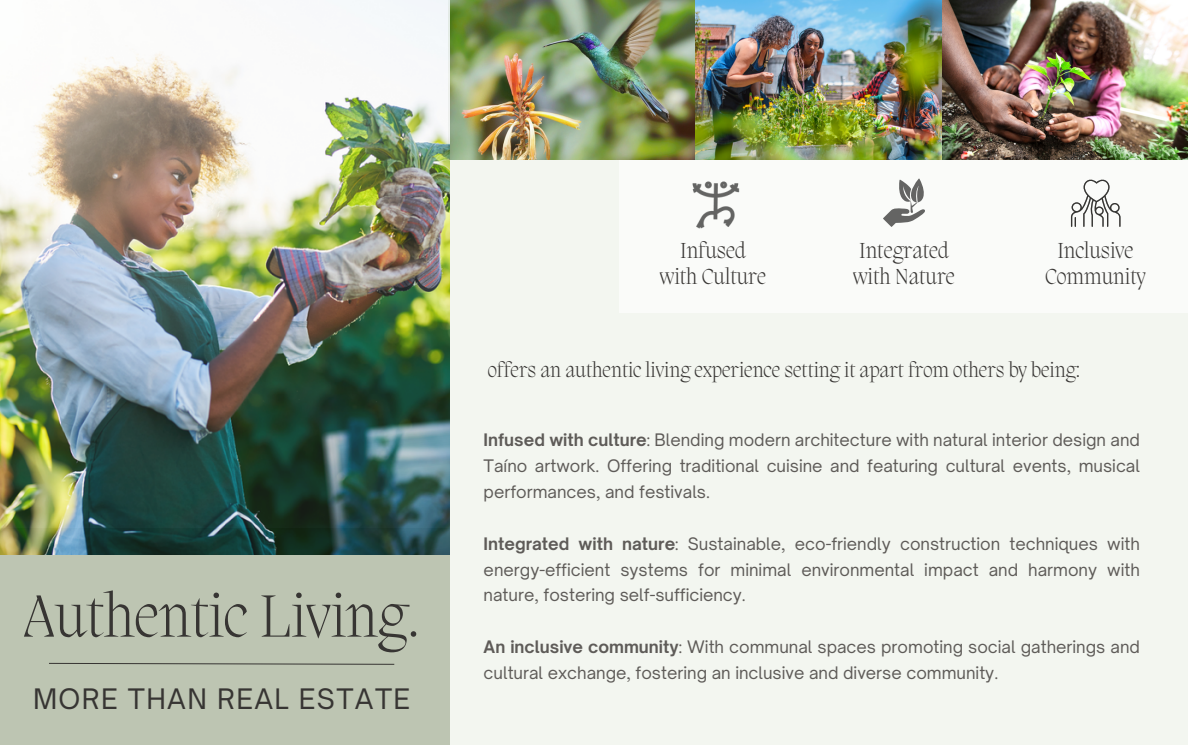
<style>
.page{position:relative;width:1188px;height:745px;background:#f3f6f0}
.page>*{position:absolute;margin:0;border:0;box-sizing:border-box;transform-origin:0 0}
.t1{font:200 61.05px "Migra";color:#373533}
.t2{font:27px "Open Sauce One";letter-spacing:.05em;color:#373533}
.t3{font:200 22.2px "Migra";color:#373533}
.t4{font:200 21px "Migra";color:#373533}
.t5{font:16.5px/26px "Open Sauce One";color:#5e5b58;text-align:justify}
.s1{font-weight:700}
</style>
<div class="page">
<div style="left:0;top:529px;width:450px;height:216px;background:#bdc5b2"></div>
<svg style="left:49px;top:663px;width:346px;height:2px"></svg>
<div style="left:620px;top:158px;width:568px;height:154px;background:#fff"></div>
<img style="left:450px;top:1px;width:737px;height:158px">
<img style="left:0;top:1px;width:450px;height:553px">
<img style="left:692px;top:181px;width:48px;height:48px">
<svg style="left:883px;top:178px;width:42px;height:49px"></svg>
<svg style="left:1071px;top:179px;width:50px;height:48px"></svg>
<p class="t1" style="left:23px;top:587px;width:398px">Authentic Living.</p>
<p class="t2" style="left:33px;top:681px;width:379px">MORE THAN REAL ESTATE</p>
<p class="t3" style="left:680px;top:239px;width:67px">Infused</p>
<p class="t3" style="left:660px;top:265px;width:108px">with Culture</p>
<p class="t3" style="left:859px;top:239px;width:91px">Integrated</p>
<p class="t3" style="left:853px;top:265px;width:103px">with Nature</p>
<p class="t3" style="left:1057px;top:239px;width:78px">Inclusive</p>
<p class="t3" style="left:1045px;top:265px;width:102px">Community</p>
<p class="t4" style="left:488px;top:360px;width:594px">offers an authentic living experience setting it apart from others by being:</p>
<p class="t5" style="left:484px;top:427px;width:658px"><span class="s1">Infused with culture</span>: Blending modern architecture with natural interior design and Taíno artwork. Offering traditional cuisine and featuring cultural events, musical performances, and festivals.</p>
<p class="t5" style="left:484px;top:530px;width:658px"><span class="s1">Integrated with nature</span>: Sustainable, eco-friendly construction techniques with energy-efficient systems for minimal environmental impact and harmony with nature, fostering self-sufficiency.</p>
<p class="t5" style="left:484px;top:634px;width:658px"><span class="s1">An inclusive community</span>: With communal spaces promoting social gatherings and cultural exchange, fostering an inclusive and diverse community.</p>
</div>
